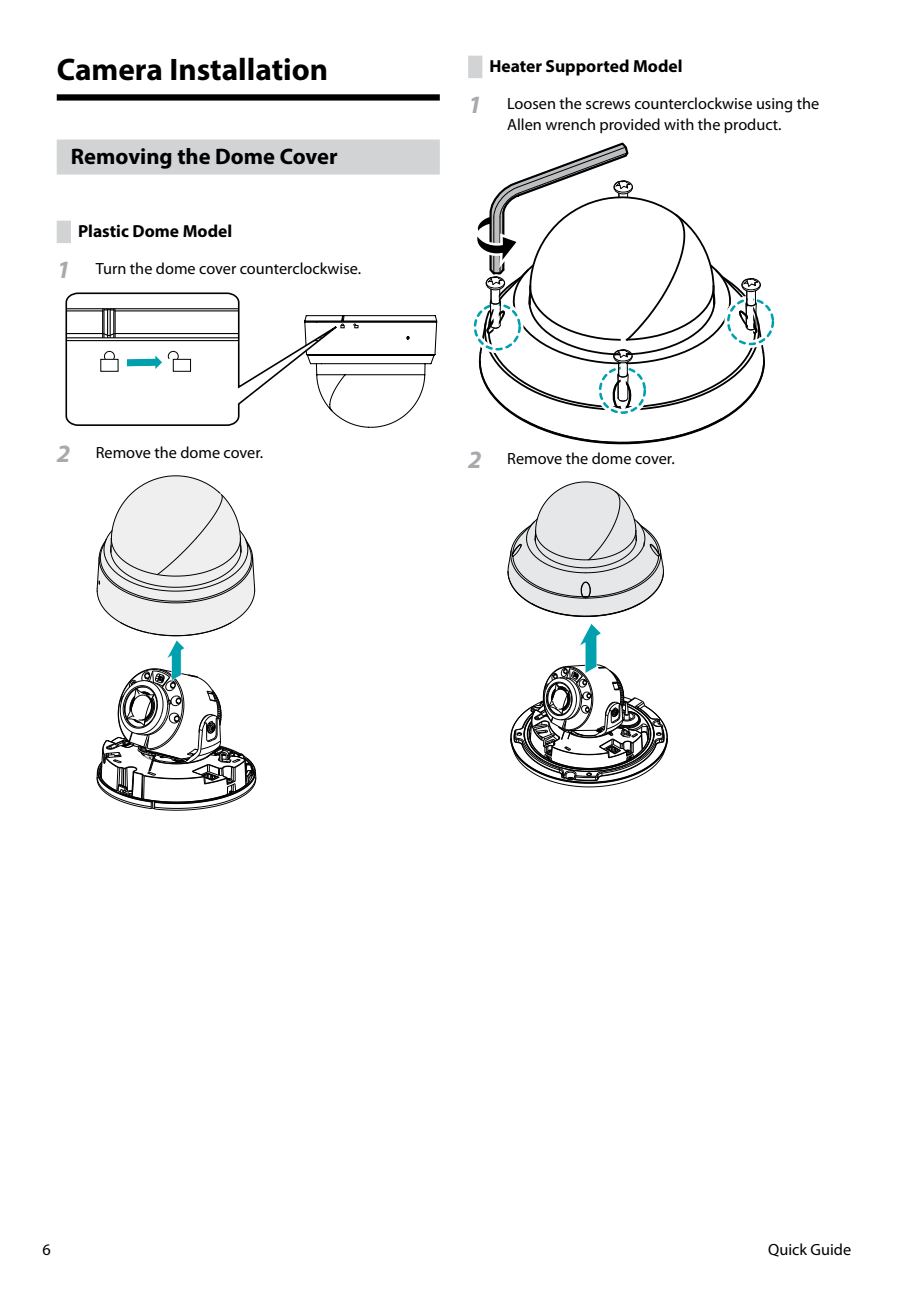
<style>
.page{position:relative;width:908px;height:1290px;background:#fff}
.page>*{position:absolute;margin:0;border:0;box-sizing:border-box;transform-origin:0 0}
.t1{font:700 31.25px "Myriad Pro";color:#000}
.t2{font:700 22.5px "Myriad Pro";color:#000}
.t3{font:700 17.5px "Myriad Pro";color:#000}
.t4{font:16.25px/21.2px "Myriad Pro";color:#000;text-align:center}
.s1{font-weight:700;font-style:italic;font-size:25px;color:#a7a9ac}
</style>
<div class="page">
<div style="left:57px;top:94px;width:382px;height:7px;background:#000"></div>
<div style="left:57px;top:140px;width:382px;height:35px;background:#d1d3d4"></div>
<div style="left:57px;top:221px;width:14px;height:22px;background:#d1d3d4"></div>
<svg style="left:65px;top:292px;width:373px;height:136px"></svg>
<div style="left:173px;top:359px;width:17px;height:12px;background:#fff"></div>
<div style="left:173px;top:359px;width:18px;height:13px;border:1px solid #000101"></div>
<svg style="left:96px;top:475px;width:160px;height:336px"></svg>
<div style="left:468px;top:56px;width:14px;height:22px;background:#d1d3d4"></div>
<div style="left:724px;top:296px;width:52px;height:52px;border:8px solid #fff;border-radius:50%"></div>
<div style="left:726px;top:298px;width:47px;height:47px;border:3px dashed #00a0af;border-radius:50%"></div>
<svg style="left:473px;top:142px;width:292px;height:303px"></svg>
<svg style="left:510px;top:623px;width:157px;height:164px"></svg>
<svg style="left:507px;top:481px;width:156px;height:136px"></svg>
<h1 class="t1" style="left:57px;top:49px;width:273px">Camera Installation</h1>
<h2 class="t2" style="left:71px;top:142px;width:268px">Removing the Dome Cover</h2>
<p class="t3" style="left:78px;top:220px;width:156px">Plastic Dome Model</p>
<p class="t4" style="left:57px;top:257px;width:306px"><span class="s1">1</span> Turn the dome cover counterclockwise.</p>
<p class="t4" style="left:57px;top:442px;width:208px"><span class="s1">2</span> Remove the dome cover.</p>
<p class="t3" style="left:489px;top:55px;width:194px">Heater Supported Model</p>
<p class="t4" style="left:468px;top:92px;width:352px"><span class="s1">1</span> Loosen the screws counterclockwise using the<br>Allen wrench provided with the product.</p>
<p class="t4" style="left:468px;top:448px;width:208px"><span class="s1">2</span> Remove the dome cover.</p>
<p class="t4" style="left:43px;top:1238px;width:10px">6</p>
<p class="t4" style="left:767px;top:1238px;width:84px">Quick Guide</p>
</div>
